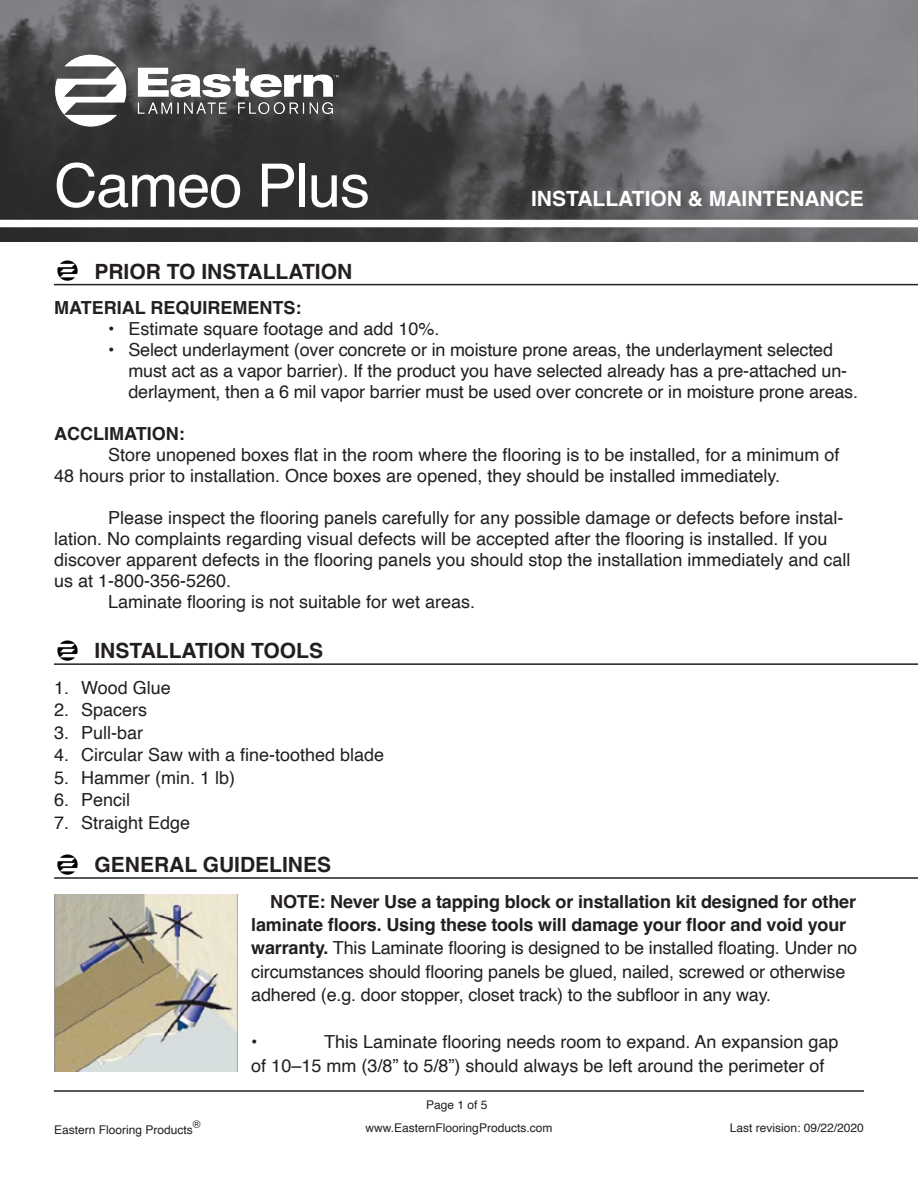
<style>
.page{position:relative;width:918px;height:1188px;background:#fff}
.page>*{position:absolute;margin:0;border:0;box-sizing:border-box;transform-origin:0 0}
.t1{font:60px "Helvetica";letter-spacing:-.02em;color:#fff}
.t2{font:700 21px "Helvetica";color:#231f20}
.t3{font:700 21px "Helvetica";color:#fff}
.t4{font:18px/21px "Helvetica";color:#231f20}
.t5{font:700 18px "Helvetica";color:#231f20}
.t6{font:12px "Helvetica";color:#231f20}
.t7{font:10.5px "Helvetica";color:#231f20}
.s1{font-weight:700}
</style>
<div class="page">
<img style="left:0;top:0;width:918px;height:242px">
<img style="left:24px;top:24px;width:340px;height:133px">
<div style="left:0;top:220px;width:918px;height:7px;background:#fff"></div>
<hr style="left:54px;top:1090px;width:810px;height:2px;background:#231f20">
<hr style="left:54px;top:284px;width:864px;height:1px;background:#231f20">
<img style="left:54px;top:260px;width:26px;height:24px">
<hr style="left:54px;top:877px;width:864px;height:2px;background:#231f20">
<img style="left:57px;top:854px;width:21px;height:21px">
<hr style="left:54px;top:663px;width:864px;height:2px;background:#231f20">
<img style="left:57px;top:640px;width:21px;height:21px">
<img style="left:54px;top:894px;width:184px;height:178px">
<p class="t1" style="left:54px;top:139px;width:317px">Cameo Plus</p>
<p class="t3" style="left:531px;top:186px;width:334px">INSTALLATION &amp; MAINTENANCE</p>
<p class="t2" style="left:94px;top:258px;width:259px">PRIOR TO INSTALLATION</p>
<p class="t5" style="left:54px;top:297px;width:249px">MATERIAL REQUIREMENTS:</p>
<p class="t4" style="left:108px;top:319px;width:333px">• Estimate square footage and add 10%.</p>
<p class="t4" style="left:128px;top:340px;width:731px;text-indent:-20px">• Select underlayment (over concrete or in moisture prone areas, the underlayment selected must act as a vapor barrier). If the product you have selected already has a pre-attached un&shy;derlayment, then a 6 mil vapor barrier must be used over concrete or in moisture prone areas.</p>
<p class="t5" style="left:54px;top:423px;width:132px">ACCLIMATION:</p>
<p class="t4" style="left:54px;top:445px;width:787px;text-indent:54px">Store unopened boxes flat in the room where the flooring is to be installed, for a minimum of<br>48 hours prior to installation. Once boxes are opened, they should be installed immediately.</p>
<p class="t4" style="left:54px;top:508px;width:798px;text-indent:54px">Please inspect the flooring panels carefully for any possible damage or defects before instal&shy;lation. No complaints regarding visual defects will be accepted after the flooring is installed. If you discover apparent defects in the flooring panels you should stop the installation immediately and call us at 1-800-356-5260.</p>
<p class="t4" style="left:108px;top:592px;width:369px">Laminate flooring is not suitable for wet areas.</p>
<p class="t2" style="left:94px;top:638px;width:230px">INSTALLATION TOOLS</p>
<p class="t4" style="left:54px;top:678px;width:118px">1. Wood Glue</p>
<p class="t4" style="left:54px;top:700px;width:95px">2. Spacers</p>
<p class="t4" style="left:54px;top:723px;width:91px">3. Pull-bar</p>
<p class="t4" style="left:54px;top:745px;width:332px">4. Circular Saw with a fine-toothed blade</p>
<p class="t4" style="left:54px;top:768px;width:183px">5. Hammer (min. 1 lb)</p>
<p class="t4" style="left:54px;top:790px;width:78px">6. Pencil</p>
<p class="t4" style="left:54px;top:813px;width:138px">7. Straight Edge</p>
<p class="t2" style="left:95px;top:852px;width:238px">GENERAL GUIDELINES</p>
<p class="t4" style="left:251px;top:890px;width:607px;line-height:23.4px;text-indent:19px"><span class="s1">NOTE: Never Use a tapping block or installation kit designed for other laminate floors. Using these tools will damage your floor and void your warranty.</span> This Laminate flooring is designed to be installed floating. Under no circumstances should flooring panels be glued, nailed, screwed or otherwise adhered (e.g. door stopper, closet track) to the subfloor in any way.</p>
<p class="t4" style="left:251px;top:1032px;width:8px">•</p>
<p class="t4" style="left:251px;top:1031px;width:589px;line-height:23.4px;text-indent:73px">This Laminate flooring needs room to expand. An expansion gap of 10–15 mm (3/8” to 5/8”) should always be left around the perimeter of</p>
<p class="t6" style="left:426px;top:1095px;width:63px">Page 1 of 5</p>
<p class="t7" style="left:193px;top:1116px;width:9px">®</p>
<p class="t6" style="left:366px;top:1118px;width:188px">www.EasternFlooringProducts.com</p>
<p class="t6" style="left:730px;top:1118px;width:136px">Last revision: 09/22/2020</p>
<p class="t6" style="left:54px;top:1121px;width:140px">Eastern Flooring Products</p>
</div>
